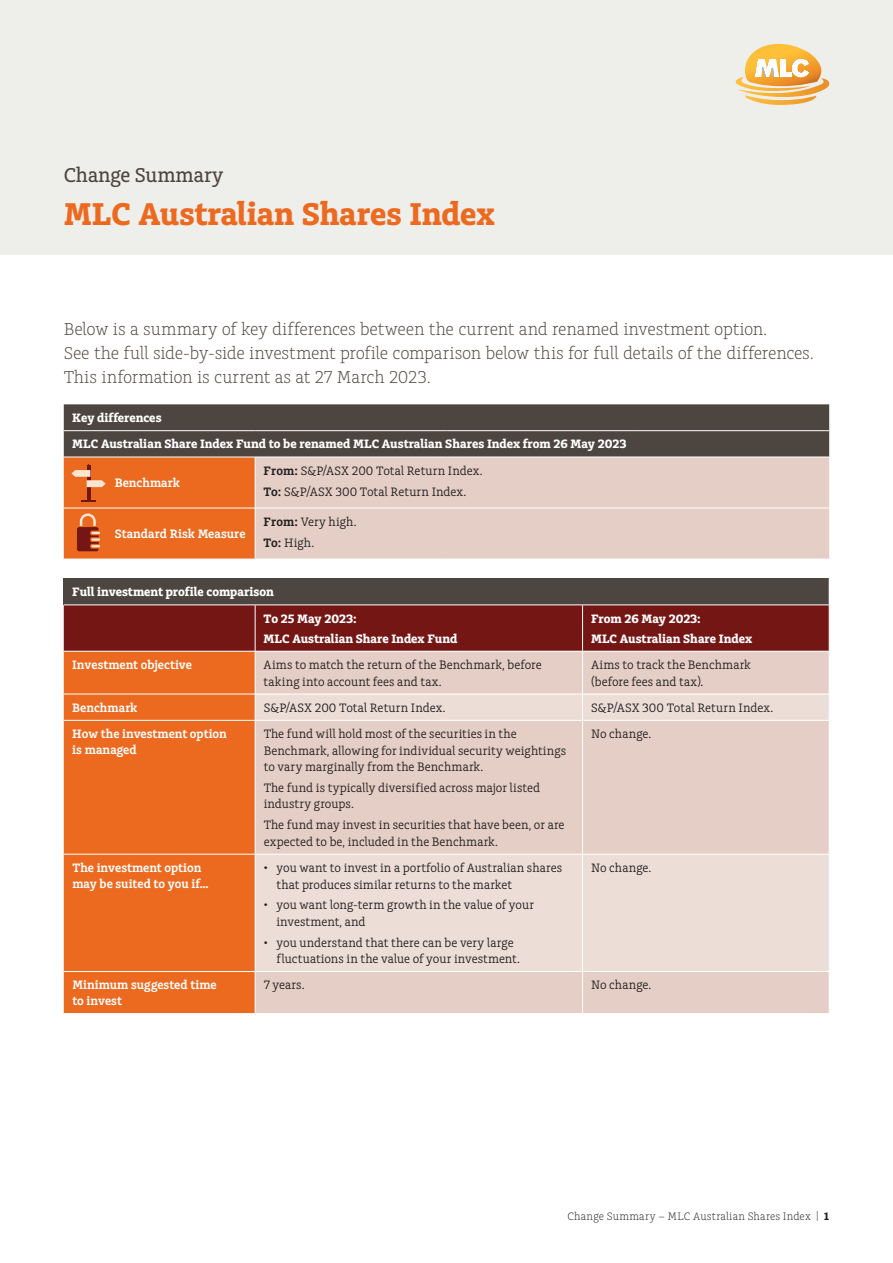
<style>
.page{position:relative;width:893px;height:1263px;background:#fff}
.page>*{position:absolute;margin:0;border:0;box-sizing:border-box;transform-origin:0 0}
.t1{font:700 33px "Charlie Std";letter-spacing:-.005em;color:#ec6a20}
.t2{font:500 21px "Charlie Std";color:#4d453f}
.t3{font:300 18px/24px "Charlie Std";letter-spacing:-.01em;color:#4d453f}
.t4{font:12.75px/16.5px "Charlie Std";letter-spacing:.005em;color:#231f20}
.t5{font:700 12.75px/26.2px "Charlie Std";color:#fff}
.t6{font:600 12.75px/15.8px "Charlie Std";color:#fff}
.t7{font:300 11.25px "Charlie Std";letter-spacing:.02em;color:#231f20}
.s1{font-weight:600}
.s2{font-weight:700}
</style>
<div class="page">
<div style="left:0;top:0;width:893px;height:255px;background:#eeeeeb"></div>
<svg style="left:736px;top:44px;width:93px;height:61px"></svg>
<div style="left:64px;top:652px;width:191px;height:361px;background:#ec6a20"></div>
<div style="left:256px;top:652px;width:573px;height:361px;background:#e4cec5"></div>
<svg style="left:256px;top:695px;width:573px;height:276px;background:#e8d5ce"></svg>
<svg style="left:64px;top:578px;width:765px;height:73px;background:#672925"></svg>
<hr style="left:255px;top:605px;width:1px;height:46px;background:#fff">
<hr style="left:582px;top:605px;width:1px;height:46px;background:#fff">
<hr style="left:582px;top:652px;width:1px;height:42px;background:#fff">
<hr style="left:64px;top:694px;width:191px;height:1px;background:#fff">
<hr style="left:255px;top:694px;width:328px;height:1px;background:#fff">
<svg style="left:255px;top:694px;width:1px;height:26px"></svg>
<hr style="left:583px;top:694px;width:247px;height:1px;background:#fff">
<svg style="left:582px;top:695px;width:1px;height:25px"></svg>
<hr style="left:64px;top:720px;width:191px;height:1px;background:#fff">
<hr style="left:255px;top:720px;width:328px;height:1px;background:#fff">
<hr style="left:583px;top:720px;width:247px;height:1px;background:#fff">
<hr style="left:582px;top:721px;width:1px;height:133px;background:#fff">
<hr style="left:255px;top:854px;width:328px;height:1px;background:#fff">
<hr style="left:583px;top:854px;width:247px;height:1px;background:#fff">
<hr style="left:582px;top:854px;width:1px;height:117px;background:#fff">
<hr style="left:255px;top:971px;width:328px;height:1px;background:#fff">
<hr style="left:583px;top:971px;width:247px;height:1px;background:#fff">
<hr style="left:582px;top:972px;width:1px;height:41px;background:#fff">
<hr style="left:64px;top:971px;width:191px;height:1px;background:#fff">
<hr style="left:64px;top:604px;width:191px;height:1px;background:#fff">
<hr style="left:255px;top:604px;width:328px;height:1px;background:#fff">
<hr style="left:583px;top:604px;width:247px;height:1px;background:#fff">
<hr style="left:64px;top:854px;width:191px;height:1px;background:#fff">
<svg style="left:64px;top:404px;width:765px;height:155px;background:#b39180"></svg>
<h2 class="t2" style="left:64px;top:164px;width:161px">Change Summary</h2>
<h1 class="t1" style="left:64px;top:196px;width:432px">MLC Australian Shares Index</h1>
<p class="t3" style="left:64px;top:317px;width:752px">Below is a summary of key differences between the current and renamed investment option.<br>See the full side-by-side investment profile comparison below this for full details of the differences.<br>This information is current as at 27 March 2023.</p>
<p class="t5" style="left:72px;top:405px;width:556px">Key differences<br>MLC Australian Share Index Fund to be renamed MLC Australian Shares Index from 26 May 2023</p>
<p class="t6" style="left:115px;top:475px;width:67px">Benchmark</p>
<p class="t4" style="left:264px;top:460px;width:220px;line-height:20.7px"><span class="s1">From:</span> S&amp;P/ASX 200 Total Return Index.<br><span class="s1">To:</span> S&amp;P/ASX 300 Total Return Index.</p>
<p class="t4" style="left:264px;top:511px;width:94px;line-height:20.7px"><span class="s1">From:</span> Very high.<br><span class="s1">To:</span> High.</p>
<p class="t5" style="left:264px;top:579px;width:94px;text-indent:-191px">Full investment profile comparison<br>To 25 May 2023:</p>
<p class="t5" style="left:264px;top:625px;width:195px">MLC Australian Share Index Fund</p>
<p class="t6" style="left:115px;top:526px;width:132px">Standard Risk Measure</p>
<p class="t5" style="left:591px;top:609px;width:163px;line-height:20px">From 26 May 2023:<br>MLC Australian Share Index</p>
<p class="t6" style="left:72px;top:657px;width:121px">Investment objective</p>
<p class="t4" style="left:264px;top:657px;width:279px">Aims to match the return of the Benchmark, before taking into account fees and tax.</p>
<p class="t4" style="left:591px;top:657px;width:161px">Aims to track the Benchmark (before fees and tax).</p>
<p class="t6" style="left:72px;top:700px;width:67px">Benchmark</p>
<p class="t4" style="left:264px;top:699px;width:183px">S&amp;P/ASX 200 Total Return Index.</p>
<p class="t4" style="left:591px;top:699px;width:184px">S&amp;P/ASX 300 Total Return Index.</p>
<p class="t6" style="left:72px;top:726px;width:156px">How the investment option is managed</p>
<p class="t4" style="left:264px;top:726px;width:304px">The fund will hold most of the securities in the<br>Benchmark, allowing for individual security weightings to vary marginally from the Benchmark.</p>
<p class="t4" style="left:264px;top:779px;width:278px">The fund is typically diversified across major listed industry groups.</p>
<p class="t4" style="left:264px;top:817px;width:302px">The fund may invest in securities that have been, or are expected to be, included in the Benchmark.</p>
<p class="t4" style="left:591px;top:726px;width:62px">No change.</p>
<p class="t6" style="left:72px;top:860px;width:138px">The investment option may be suited to you if…</p>
<p class="t4" style="left:276px;top:860px;width:287px;text-indent:-13px">• you want to invest in a portfolio of Australian shares that produces similar returns to the market</p>
<p class="t4" style="left:276px;top:897px;width:259px;text-indent:-13px">• you want long-term growth in the value of your investment, and</p>
<p class="t4" style="left:276px;top:934px;width:245px;text-indent:-13px">• you understand that there can be very large fluctuations in the value of your investment.</p>
<p class="t4" style="left:591px;top:860px;width:62px">No change.</p>
<p class="t6" style="left:72px;top:977px;width:146px">Minimum suggested time to invest</p>
<p class="t4" style="left:264px;top:977px;width:42px">7 years.</p>
<p class="t4" style="left:591px;top:977px;width:62px">No change.</p>
<p class="t7" style="left:567px;top:1210px;width:263px">Change Summary – MLC Australian Shares Index | <span class="s2">1</span></p>
</div>
